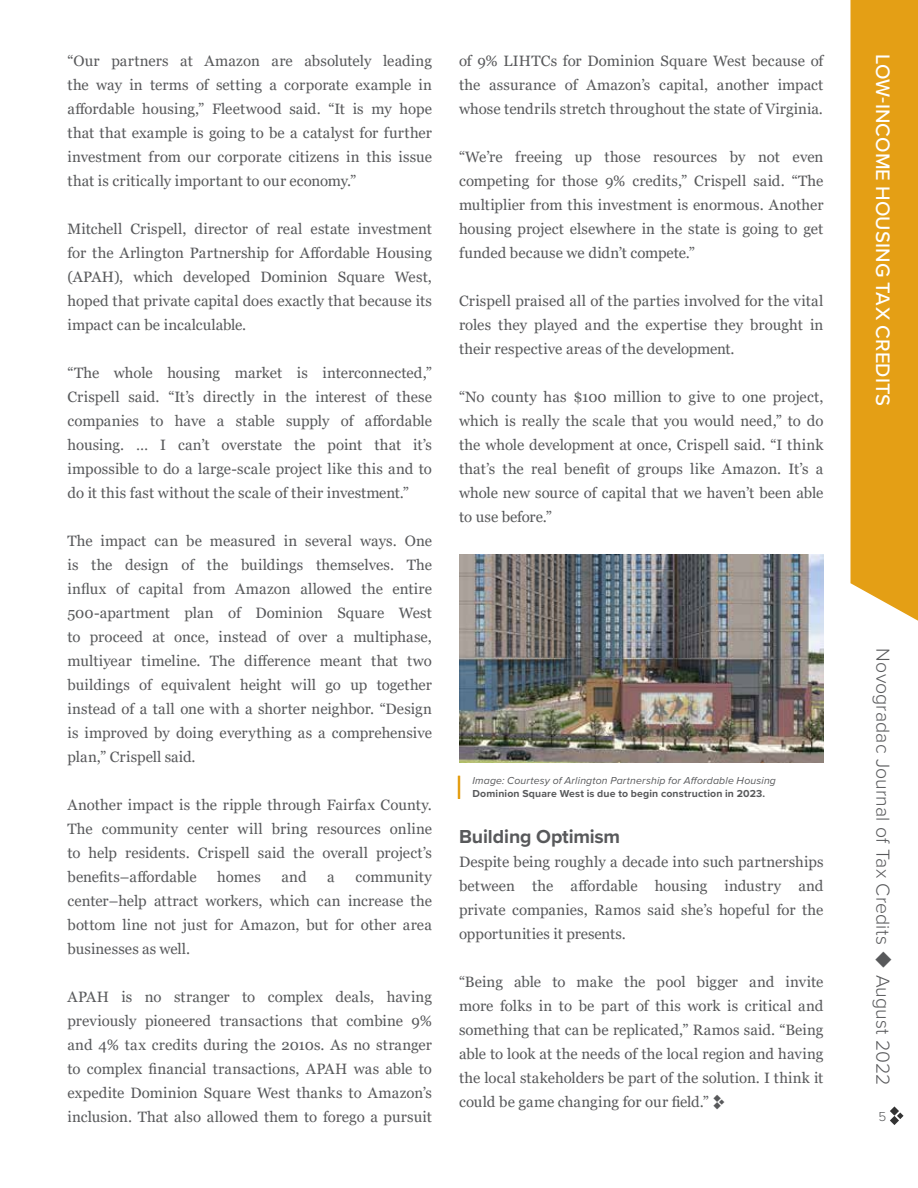
<style>
.page{position:relative;width:918px;height:1188px;background:#fff}
.page>*{position:absolute;margin:0;border:0;box-sizing:border-box;transform-origin:0 0}
.t1{font:500 20.25px "Proxima Nova";letter-spacing:.005em;color:#fff}
.t2{font:300 19.5px "Proxima Nova";letter-spacing:.005em;color:#58595b}
.t3{font:700 19.5px "Proxima Nova";letter-spacing:-.005em;color:#58595b}
.t4{font:15px/24px "Georgia";letter-spacing:.005em;color:#58595b;text-align:justify}
.t5{font:300 13.5px "Proxima Nova";color:#58595b}
.t6{font:italic 10.5px "Proxima Nova";letter-spacing:.015em;color:#58595b}
.t7{font:700 10.5px "Proxima Nova";letter-spacing:.015em;color:#58595b}
.s1{font-family:"Novoco Logo";font-size:16.5px}
</style>
<div class="page">
<svg style="left:890px;top:1106px;width:14px;height:19px"></svg>
<div style="left:850px;top:0;width:68px;height:621px;background:#e49f15"></div>
<img style="left:459px;top:554px;width:365px;height:208px">
<hr style="left:458px;top:776px;width:2px;height:23px;background:#e49f15">
<p class="t4" style="left:68px;top:49px;width:366px">“Our partners at Amazon are absolutely leading the way in terms of setting a corporate example in affordable housing,” Fleetwood said. “It is my hope that that example is going to be a catalyst for further investment from our corporate citizens in this issue that is critically important to our economy.”</p>
<p class="t4" style="left:68px;top:217px;width:366px">Mitchell Crispell, director of real estate investment for the Arlington Partnership for Affordable Housing (APAH), which developed Dominion Square West, hoped that private capital does exactly that because its impact can be incalculable.</p>
<p class="t4" style="left:68px;top:361px;width:366px">“The whole housing market is interconnected,” Crispell said. “It’s directly in the interest of these companies to have a stable supply of affordable housing. … I can’t overstate the point that it’s impossible to do a large-scale project like this and to do it this fast without the scale of their investment.”</p>
<p class="t4" style="left:68px;top:529px;width:366px">The impact can be measured in several ways. One is the design of the buildings themselves. The influx of capital from Amazon allowed the entire 500-apartment plan of Dominion Square West to proceed at once, instead of over a multiphase, multiyear timeline. The difference meant that two buildings of equivalent height will go up together instead of a tall one with a shorter neighbor. “Design is improved by doing everything as a comprehensive plan,” Crispell said.</p>
<p class="t4" style="left:68px;top:793px;width:366px">Another impact is the ripple through Fairfax County.<br>The community center will bring resources online to help residents. Crispell said the overall project’s benefits–affordable</p>
<p class="t4" style="left:217px;top:865px;width:45px">homes</p>
<p class="t4" style="left:281px;top:865px;width:27px">and</p>
<p class="t4" style="left:327px;top:865px;width:9px">a</p>
<p class="t4" style="left:68px;top:865px;width:366px;text-indent:288px">community center–help attract workers, which can increase the bottom line not just for Amazon, but for other area businesses as well.</p>
<p class="t4" style="left:68px;top:985px;width:366px">APAH is no stranger to complex deals, having previously pioneered transactions that combine 9% and 4% tax credits during the 2010s. As no stranger to complex financial transactions, APAH was able to expedite Dominion Square West thanks to Amazon’s inclusion. That also allowed them to forego a pursuit</p>
<p class="t4" style="left:459px;top:49px;width:366px">of 9% LIHTCs for Dominion Square West because of the assurance of Amazon’s capital, another impact whose tendrils stretch throughout the state of Virginia.</p>
<p class="t4" style="left:459px;top:145px;width:366px">“We’re freeing up those resources by not even competing for those 9% credits,” Crispell said. “The multiplier from this investment is enormous. Another housing project elsewhere in the state is going to get funded because we didn’t compete.”</p>
<p class="t4" style="left:459px;top:289px;width:366px">Crispell praised all of the parties involved for the vital roles they played and the expertise they brought in their respective areas of the development.</p>
<p class="t4" style="left:459px;top:385px;width:366px">“No county has $100 million to give to one project, which is really the scale that you would need,” to do the whole development at once, Crispell said. “I think that’s the real benefit of groups like Amazon. It’s a whole new source of capital that we haven’t been able to use before.”</p>
<p class="t6" style="left:472px;top:773px;width:305px">Image: Courtesy of Arlington Partnership for Affordable Housing</p>
<p class="t7" style="left:472px;top:785px;width:294px">Dominion Square West is due to begin construction in 2023.</p>
<h2 class="t3" style="left:459px;top:822px;width:163px">Building Optimism</h2>
<p class="t4" style="left:459px;top:850px;width:366px">Despite being roughly a decade into such partnerships between the affordable housing industry and private companies, Ramos said she’s hopeful for the opportunities it presents.</p>
<p class="t4" style="left:459px;top:970px;width:366px">“Being able to make the pool bigger and invite more folks in to be part of this work is critical and something that can be replicated,” Ramos said. “Being able to look at the needs of the local region and having the local stakeholders be part of the solution. I think it could be game changing for our field.” <span class="s1">;</span></p>
<h1 class="t1" style="left:898px;top:54px;width:354px;rotate:90deg">LOW-INCOME HOUSING TAX CREDITS</h1>
<h2 class="t2" style="left:898px;top:648px;width:438px;rotate:90deg">Novogradac Journal of Tax Credits ◆ August 2022</h2>
<p class="t5" style="left:879px;top:1107px;width:9px">5</p>
</div>
